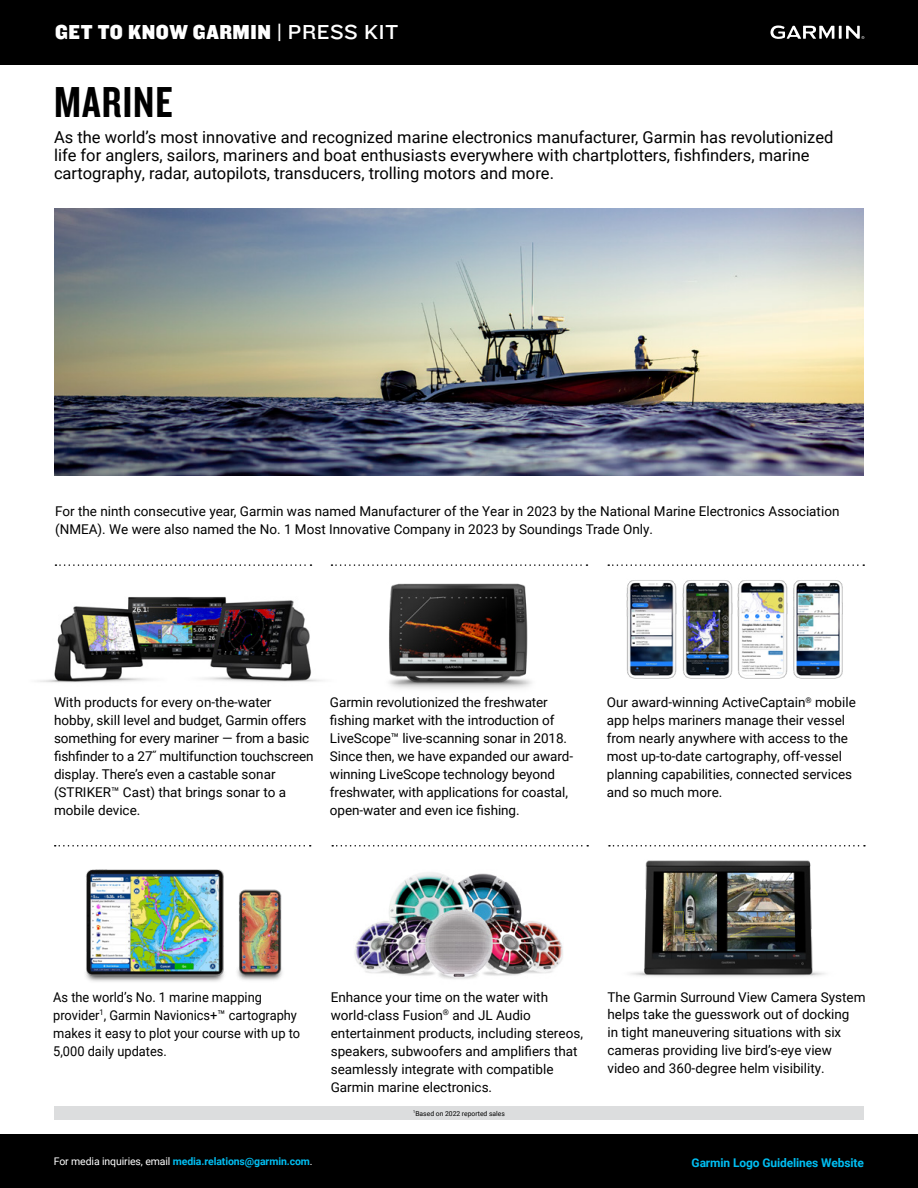
<style>
.page{position:relative;width:918px;height:1188px;background:#fff}
.page>*{position:absolute;margin:0;border:0;box-sizing:border-box;transform-origin:0 0}
.t1{font:45px "Knockout 49 Liteweight";letter-spacing:.025em;color:#000}
.t2{font:21px "Knockout 71 Full Middlewt";letter-spacing:.025em;color:#fff}
.t3{font:16.5px/18px "Roboto";color:#000}
.t4{font:13.5px/18px "Roboto";color:#000}
.t5{font:13.5px/18px "Roboto";color:#000;scale:.95 1}
.t6{font:700 12px "Roboto";letter-spacing:-.01em;color:#00bef2}
.t7{font:700 10.5px "Roboto";letter-spacing:-.01em;color:#00bef2}
.t8{font:6.75px "Roboto";color:#000}
.s1{font-family:"Knockout 32 Junior Cruisewt"}
.s2{font-weight:400;color:#fff}
</style>
<div class="page">
<img style="left:37px;top:564px;width:294px;height:119px">
<img style="left:354px;top:872px;width:209px;height:107px">
<div style="left:0;top:0;width:918px;height:64px;background:#000"></div>
<svg style="left:770px;top:25px;width:94px;height:14px"></svg>
<svg style="left:332px;top:845px;width:256px;height:2px"></svg>
<svg style="left:609px;top:845px;width:256px;height:2px"></svg>
<svg style="left:55px;top:845px;width:256px;height:2px"></svg>
<svg style="left:608px;top:564px;width:256px;height:2px"></svg>
<svg style="left:331px;top:564px;width:256px;height:2px"></svg>
<svg style="left:55px;top:564px;width:256px;height:2px"></svg>
<img style="left:630px;top:860px;width:195px;height:117px">
<img style="left:85px;top:869px;width:197px;height:113px">
<img style="left:812px;top:580px;width:31px;height:99px">
<img style="left:757px;top:580px;width:55px;height:99px">
<img style="left:701px;top:580px;width:56px;height:99px">
<img style="left:626px;top:580px;width:75px;height:99px">
<img style="left:54px;top:208px;width:810px;height:268px">
<img style="left:389px;top:583px;width:143px;height:106px">
<div style="left:54px;top:1107px;width:809px;height:13px;background:#dcddde"></div>
<div style="left:0;top:1134px;width:918px;height:54px;background:#000"></div>
<h2 class="t2" style="left:55px;top:18px;width:345px">GET TO KNOW GARMIN <span class="s1">| PRESS KIT</span></h2>
<h1 class="t1" style="left:54px;top:74px;width:120px">MARINE</h1>
<p class="t3" style="left:54px;top:127px;width:781px">As the world’s most innovative and recognized marine electronics manufacturer, Garmin has revolutionized life for anglers, sailors, mariners and boat enthusiasts everywhere with chartplotters, fishfinders, marine cartography, radar, autopilots, transducers, trolling motors and more.</p>
<p class="t4" style="left:55px;top:502px;width:786px">For the ninth consecutive year, Garmin was named Manufacturer of the Year in 2023 by the National Marine Electronics Association (NMEA). We were also named the No. 1 Most Innovative Company in 2023 by Soundings Trade Only.</p>
<p class="t4" style="left:54px;top:693px;width:261px">With products for every on-the-water hobby, skill level and budget, Garmin offers something for every mariner — from a basic fishfinder to a 27ʺ multifunction touchscreen display. There’s even a castable sonar (STRIKER™ Cast) that brings sonar to a mobile device.</p>
<p class="t4" style="left:330px;top:693px;width:245px">Garmin revolutionized the freshwater fishing market with the introduction of LiveScope™ live-scanning sonar in 2018.<br>Since then, we have expanded our award&shy;winning LiveScope technology beyond freshwater, with applications for coastal, open-water and even ice fishing.</p>
<p class="t4" style="left:607px;top:693px;width:251px">Our award-winning ActiveCaptain<sup>®</sup> mobile app helps mariners manage their vessel from nearly anywhere with access to the most up-to-date cartography, off-vessel planning capabilities, connected services and so much more.</p>
<p class="t5" style="left:53px;top:987px;width:261px">As the world’s No. 1 marine mapping provider<sup>1</sup>, Garmin Navionics+™ cartography makes it easy to plot your course with up to 5,000 daily updates.</p>
<p class="t4" style="left:331px;top:987px;width:254px">Enhance your time on the water with world-class Fusion<sup>®</sup> and JL Audio entertainment products, including stereos, speakers, subwoofers and amplifiers that seamlessly integrate with compatible Garmin marine electronics.</p>
<p class="t4" style="left:608px;top:987px;width:260px">The Garmin Surround View Camera System helps take the guesswork out of docking<br>in tight maneuvering situations with six cameras providing live bird’s-eye view video and 360-degree helm visibility.</p>
<p class="t8" style="left:413px;top:1108px;width:93px"><sup>1</sup>Based on 2022 reported sales</p>
<p class="t7" style="left:54px;top:1154px;width:260px"><span class="s2">For media inquiries, email</span> media.relations@garmin.com<span class="s2">.</span></p>
<p class="t6" style="left:692px;top:1154px;width:174px">Garmin Logo Guidelines Website</p>
</div>
